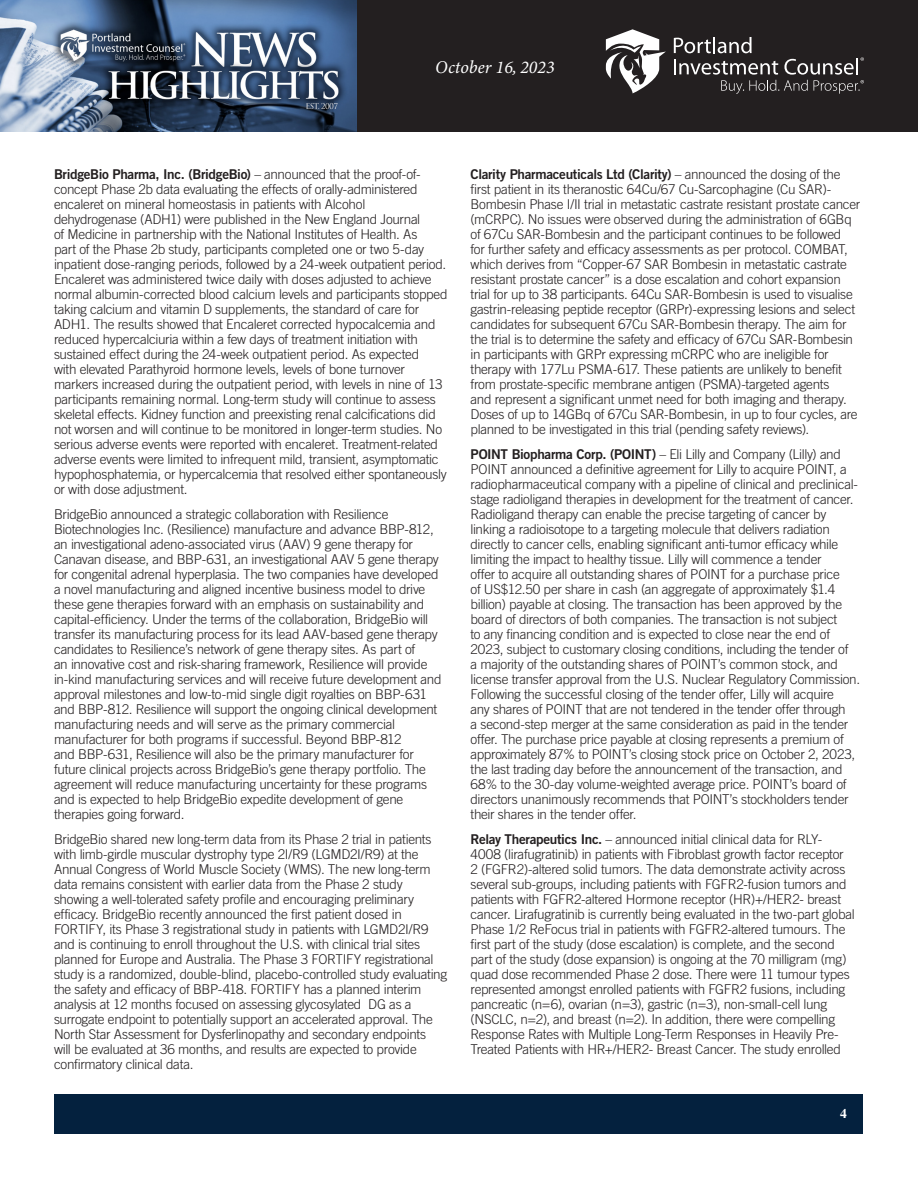
<style>
.page{position:relative;width:918px;height:1188px;background:#fff}
.page>*{position:absolute;margin:0;border:0;box-sizing:border-box;transform-origin:0 0}
.t1{font:italic 18px "Minion Variable Concept";color:#fff}
.Article_-_Body{font:300 13.5px/15px "Trade Gothic";letter-spacing:-.025em;color:#231f20}
.t2{font:700 13.5px "Times";color:#fff}
.s1{font-family:"Trade Gothic Bold Two";font-weight:400}
</style>
<div class="page">
<div style="left:356px;top:0;width:562px;height:132px;background:#231f20"></div>
<img style="left:0;top:0;width:356px;height:132px">
<svg style="left:674px;top:37px;width:190px;height:57px"></svg>
<svg style="left:606px;top:29px;width:60px;height:64px"></svg>
<div style="left:55px;top:1094px;width:808px;height:39px;background:#04213e"></div>
<h1 class="t1" style="left:435px;top:55px;width:121px">October 16, 2023</h1>
<p class="Article_-_Body" style="left:54px;top:167px;width:395px"><span class="s1">BridgeBio Pharma, Inc. (BridgeBio)</span> – announced that the proof-of&shy;concept Phase 2b data evaluating the effects of orally-administered encaleret on mineral homeostasis in patients with Alcohol dehydrogenase (ADH1) were published in the New England Journal<br>of Medicine in partnership with the National Institutes of Health. As<br>part of the Phase 2b study, participants completed one or two 5-day inpatient dose-ranging periods, followed by a 24-week outpatient period.<br>Encaleret was administered twice daily with doses adjusted to achieve normal albumin-corrected blood calcium levels and participants stopped taking calcium and vitamin D supplements, the standard of care for ADH1. The results showed that Encaleret corrected hypocalcemia and reduced hypercalciuria within a few days of treatment initiation with sustained effect during the 24-week outpatient period. As expected<br>with elevated Parathyroid hormone levels, levels of bone turnover markers increased during the outpatient period, with levels in nine of 13 participants remaining normal. Long-term study will continue to assess skeletal effects. Kidney function and preexisting renal calcifications did not worsen and will continue to be monitored in longer-term studies. No serious adverse events were reported with encaleret. Treatment-related adverse events were limited to infrequent mild, transient, asymptomatic hypophosphatemia, or hypercalcemia that resolved either spontaneously or with dose adjustment.</p>
<p class="Article_-_Body" style="left:54px;top:507px;width:389px">BridgeBio announced a strategic collaboration with Resilience Biotechnologies Inc. (Resilience) manufacture and advance BBP-812, an investigational adeno-associated virus (AAV) 9 gene therapy for Canavan disease, and BBP-631, an investigational AAV 5 gene therapy for congenital adrenal hyperplasia. The two companies have developed a novel manufacturing and aligned incentive business model to drive these gene therapies forward with an emphasis on sustainability and capital-efficiency. Under the terms of the collaboration, BridgeBio will transfer its manufacturing process for its lead AAV-based gene therapy candidates to Resilience’s network of gene therapy sites. As part of<br>an innovative cost and risk-sharing framework, Resilience will provide in-kind manufacturing services and will receive future development and approval milestones and low-to-mid single digit royalties on BBP-631 and BBP-812. Resilience will support the ongoing clinical development manufacturing needs and will serve as the primary commercial manufacturer for both programs if successful. Beyond BBP-812<br>and BBP-631, Resilience will also be the primary manufacturer for future clinical projects across BridgeBio’s gene therapy portfolio. The agreement will reduce manufacturing uncertainty for these programs and is expected to help BridgeBio expedite development of gene therapies going forward.</p>
<p class="Article_-_Body" style="left:54px;top:831px;width:395px">BridgeBio shared new long-term data from its Phase 2 trial in patients with limb-girdle muscular dystrophy type 2I/R9 (LGMD2I/R9) at the Annual Congress of World Muscle Society (WMS). The new long-term data remains consistent with earlier data from the Phase 2 study showing a well-tolerated safety profile and encouraging preliminary efficacy. BridgeBio recently announced the first patient dosed in FORTIFY, its Phase 3 registrational study in patients with LGMD2I/R9 and is continuing to enroll throughout the U.S. with clinical trial sites planned for Europe and Australia. The Phase 3 FORTIFY registrational study is a randomized, double-blind, placebo-controlled study evaluating the safety and efficacy of BBP-418. FORTIFY has a planned interim analysis at 12 months focused on assessing glycosylated αDG as a surrogate endpoint to potentially support an accelerated approval. The North Star Assessment for Dysferlinopathy and secondary endpoints<br>will be evaluated at 36 months, and results are expected to provide confirmatory clinical data.</p>
<p class="Article_-_Body" style="left:471px;top:167px;width:391px"><span class="s1">Clarity Pharmaceuticals Ltd (Clarity)</span> – announced the dosing of the first patient in its theranostic 64Cu/67 Cu-Sarcophagine (Cu SAR)- Bombesin Phase I/II trial in metastatic castrate resistant prostate cancer (mCRPC). No issues were observed during the administration of 6GBq of 67Cu SAR-Bombesin and the participant continues to be followed<br>for further safety and efficacy assessments as per protocol. COMBAT, which derives from “Copper-67 SAR Bombesin in metastatic castrate resistant prostate cancer” is a dose escalation and cohort expansion trial for up to 38 participants. 64Cu SAR-Bombesin is used to visualise gastrin-releasing peptide receptor (GRPr)-expressing lesions and select candidates for subsequent 67Cu SAR-Bombesin therapy. The aim for the trial is to determine the safety and efficacy of 67Cu SAR-Bombesin in participants with GRPr expressing mCRPC who are ineligible for therapy with 177Lu PSMA-617. These patients are unlikely to benefit from prostate-specific membrane antigen (PSMA)-targeted agents<br>and represent a significant unmet need for both imaging and therapy.<br>Doses of up to 14GBq of 67Cu SAR-Bombesin, in up to four cycles, are planned to be investigated in this trial (pending safety reviews).</p>
<p class="Article_-_Body" style="left:471px;top:447px;width:391px"><span class="s1">POINT Biopharma Corp. (POINT)</span> – Eli Lilly and Company (Lilly) and POINT announced a definitive agreement for Lilly to acquire POINT, a radiopharmaceutical company with a pipeline of clinical and preclinical&shy;stage radioligand therapies in development for the treatment of cancer.<br>Radioligand therapy can enable the precise targeting of cancer by linking a radioisotope to a targeting molecule that delivers radiation directly to cancer cells, enabling significant anti-tumor efficacy while limiting the impact to healthy tissue. Lilly will commence a tender<br>offer to acquire all outstanding shares of POINT for a purchase price<br>of US$12.50 per share in cash (an aggregate of approximately $1.4 billion) payable at closing. The transaction has been approved by the board of directors of both companies. The transaction is not subject<br>to any financing condition and is expected to close near the end of 2023, subject to customary closing conditions, including the tender of<br>a majority of the outstanding shares of POINT’s common stock, and license transfer approval from the U.S. Nuclear Regulatory Commission.<br>Following the successful closing of the tender offer, Lilly will acquire<br>any shares of POINT that are not tendered in the tender offer through<br>a second-step merger at the same consideration as paid in the tender offer. The purchase price payable at closing represents a premium of approximately 87% to POINT’s closing stock price on October 2, 2023, the last trading day before the announcement of the transaction, and 68% to the 30-day volume-weighted average price. POINT’s board of directors unanimously recommends that POINT’s stockholders tender their shares in the tender offer.</p>
<p class="Article_-_Body" style="left:471px;top:831px;width:386px"><span class="s1">Relay Therapeutics Inc.</span> – announced initial clinical data for RLY-4008 (lirafugratinib) in patients with Fibroblast growth factor receptor<br>2 (FGFR2)-altered solid tumors. The data demonstrate activity across several sub-groups, including patients with FGFR2-fusion tumors and patients with FGFR2-altered Hormone receptor (HR)+/HER2- breast cancer. Lirafugratinib is currently being evaluated in the two-part global Phase 1/2 ReFocus trial in patients with FGFR2-altered tumours. The first part of the study (dose escalation) is complete, and the second part of the study (dose expansion) is ongoing at the 70 milligram (mg) quad dose recommended Phase 2 dose. There were 11 tumour types represented amongst enrolled patients with FGFR2 fusions, including pancreatic (n=6), ovarian (n=3), gastric (n=3), non-small-cell lung (NSCLC, n=2), and breast (n=2). In addition, there were compelling Response Rates with Multiple Long-Term Responses in Heavily Pre-Treated Patients with HR+/HER2- Breast Cancer. The study enrolled</p>
<p class="t2" style="left:840px;top:1100px;width:8px">4</p>
</div>
